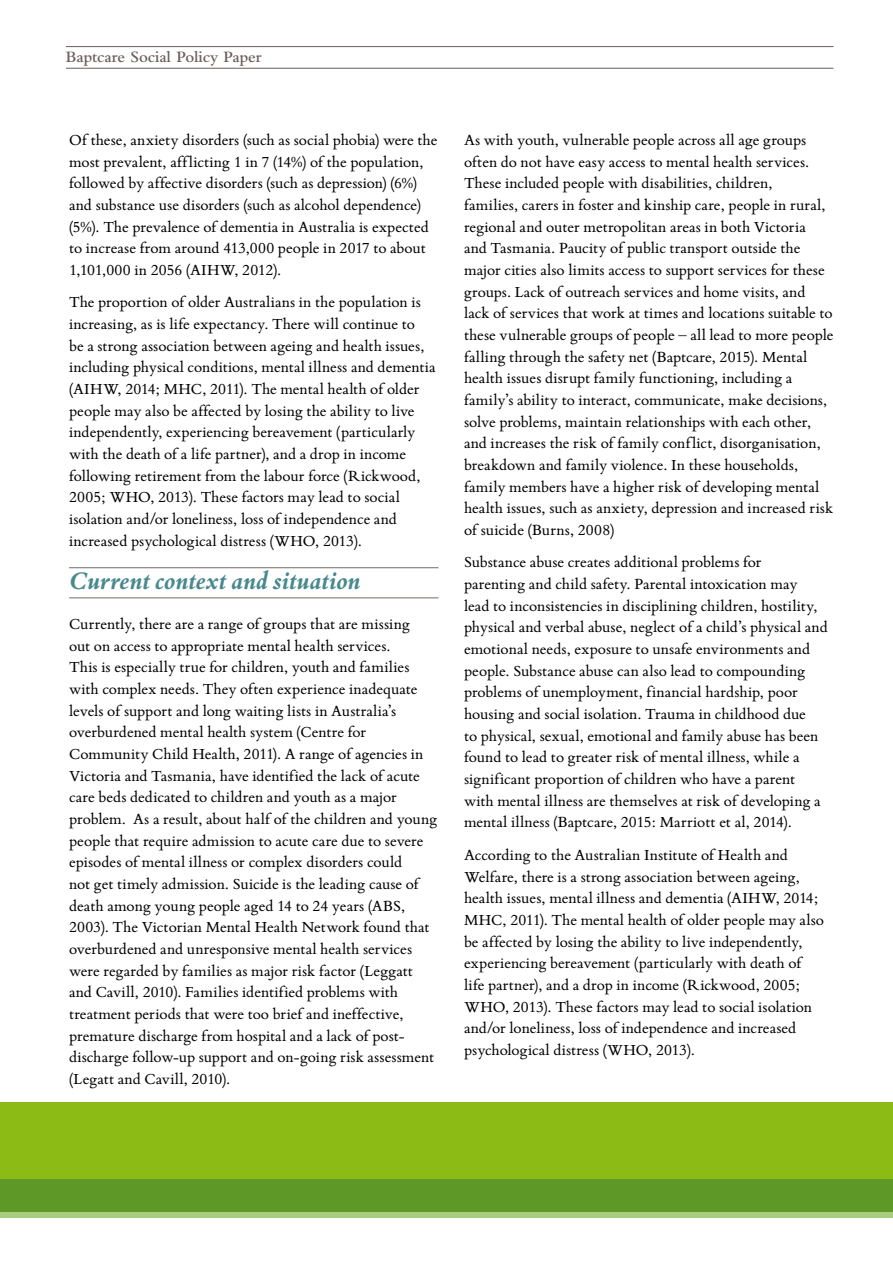
<style>
.page{position:relative;width:893px;height:1263px;background:#fff}
.page>*{position:absolute;margin:0;border:0;box-sizing:border-box;transform-origin:0 0}
.t1{font:italic 700 27px "Bembo Book MT Std";letter-spacing:-.01em;color:#48898e}
.t2{font:16.5px/21.6px "Bembo Book MT Std";color:#000}
.t3{font:600 16.5px "Bembo Std";letter-spacing:-.005em;color:#6d5e5d}
</style>
<div class="page">
<hr style="left:66px;top:46px;width:767px;height:1px;background:#6d5e5d">
<hr style="left:66px;top:68px;width:767px;height:1px;background:#6d5e5d">
<div style="left:0;top:1185px;width:893px;height:32px;background:#a8cd7d"></div>
<div style="left:0;top:1102px;width:893px;height:88px;background:#8cbb15"></div>
<div style="left:0;top:1180px;width:893px;height:32px;background:#5e9928"></div>
<hr style="left:69px;top:567px;width:369px;height:1px;background:#746c67">
<hr style="left:69px;top:598px;width:369px;height:1px;background:#746c67">
<p class="t3" style="left:66px;top:47px;width:197px">Baptcare Social Policy Paper</p>
<p class="t2" style="left:69px;top:128px;width:370px">Of these, anxiety disorders (such as social phobia) were the most prevalent, afflicting 1 in 7 (14%) of the population, followed by affective disorders (such as depression) (6%) and substance use disorders (such as alcohol dependence) (5%). The prevalence of dementia in Australia is expected to increase from around 413,000 people in 2017 to about 1,101,000 in 2056 (AIHW, 2012).</p>
<p class="t2" style="left:69px;top:291px;width:368px">The proportion of older Australians in the population is increasing, as is life expectancy. There will continue to<br>be a strong association between ageing and health issues, including physical conditions, mental illness and dementia (AIHW, 2014; MHC, 2011). The mental health of older people may also be affected by losing the ability to live independently, experiencing bereavement (particularly with the death of a life partner), and a drop in income following retirement from the labour force (Rickwood, 2005; WHO, 2013). These factors may lead to social isolation and/or loneliness, loss of independence and increased psychological distress (WHO, 2013).</p>
<h1 class="t1" style="left:69px;top:563px;width:293px">Current context and situation</h1>
<p class="t2" style="left:69px;top:612px;width:370px">Currently, there are a range of groups that are missing<br>out on access to appropriate mental health services.<br>This is especially true for children, youth and families with complex needs. They often experience inadequate levels of support and long waiting lists in Australia’s overburdened mental health system (Centre for Community Child Health, 2011). A range of agencies in Victoria and Tasmania, have identified the lack of acute care beds dedicated to children and youth as a major problem. As a result, about half of the children and young people that require admission to acute care due to severe episodes of mental illness or complex disorders could<br>not get timely admission. Suicide is the leading cause of death among young people aged 14 to 24 years (ABS, 2003). The Victorian Mental Health Network found that overburdened and unresponsive mental health services were regarded by families as major risk factor (Leggatt and Cavill, 2010). Families identified problems with treatment periods that were too brief and ineffective, premature discharge from hospital and a lack of post&shy;discharge follow-up support and on-going risk assessment (Legatt and Cavill, 2010).</p>
<p class="t2" style="left:464px;top:128px;width:371px">As with youth, vulnerable people across all age groups often do not have easy access to mental health services.<br>These included people with disabilities, children,<br>families, carers in foster and kinship care, people in rural, regional and outer metropolitan areas in both Victoria<br>and Tasmania. Paucity of public transport outside the major cities also limits access to support services for these groups. Lack of outreach services and home visits, and lack of services that work at times and locations suitable to these vulnerable groups of people – all lead to more people falling through the safety net (Baptcare, 2015). Mental health issues disrupt family functioning, including a family’s ability to interact, communicate, make decisions, solve problems, maintain relationships with each other, and increases the risk of family conflict, disorganisation, breakdown and family violence. In these households, family members have a higher risk of developing mental health issues, such as anxiety, depression and increased risk of suicide (Burns, 2008)</p>
<p class="t2" style="left:464px;top:551px;width:365px">Substance abuse creates additional problems for<br>parenting and child safety. Parental intoxication may<br>lead to inconsistencies in disciplining children, hostility, physical and verbal abuse, neglect of a child’s physical and emotional needs, exposure to unsafe environments and people. Substance abuse can also lead to compounding problems of unemployment, financial hardship, poor housing and social isolation. Trauma in childhood due<br>to physical, sexual, emotional and family abuse has been found to lead to greater risk of mental illness, while a significant proportion of children who have a parent with mental illness are themselves at risk of developing a mental illness (Baptcare, 2015: Marriott et al, 2014).</p>
<p class="t2" style="left:464px;top:843px;width:361px">According to the Australian Institute of Health and Welfare, there is a strong association between ageing, health issues, mental illness and dementia (AIHW, 2014; MHC, 2011). The mental health of older people may also be affected by losing the ability to live independently, experiencing bereavement (particularly with death of life partner), and a drop in income (Rickwood, 2005; WHO, 2013). These factors may lead to social isolation and/or loneliness, loss of independence and increased psychological distress (WHO, 2013).</p>
</div>
